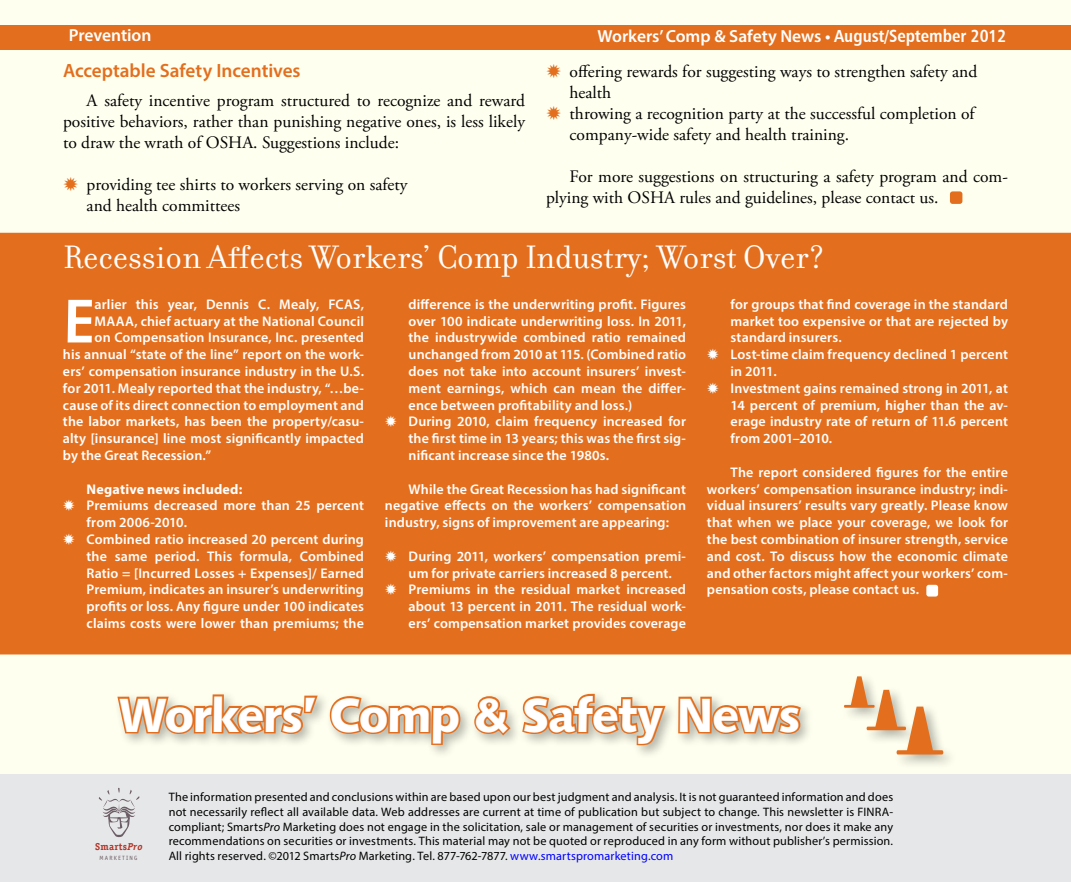
<style>
.page{position:relative;width:1071px;height:882px;background:#fff}
.page>*{position:absolute;margin:0;border:0;box-sizing:border-box;transform-origin:0 0}
.t1{font:61.77px "Humanist 531 BT Bold A";color:#fff}
.t2{font:48.12px "Humanist 531 BT Black A";letter-spacing:-.025em;color:#fff}
.t3{font:35px "Filosofia";color:#fff}
.t4{font:600 19.25px "Myriad Pro";color:#e36f1e}
.t5{font:17.5px/21px "Adobe Garamond Pro";color:#000}
.t6{font:600 17.5px "Myriad Pro";color:#fff}
.t7{font:600 14px/16.8px "Myriad Pro";letter-spacing:.01em;color:#fff}
.t8{font:700 14px "Myriad Pro";letter-spacing:.015em;color:#fff}
.t9{font:12.25px/14.7px "Myriad Pro";letter-spacing:.01em;color:#000;text-align:justify}
.t10{font:700 9.97px "Officina Serif";letter-spacing:.03em;color:#b13427}
.t11{font:6.12px "Officina Sans";letter-spacing:.2em;color:#6c5c65}
.s1{font-family:"Humanist 777 BT Bold Condensed B";font-weight:400}
.s2{font-style:italic}
.s3{color:#00f}
</style>
<div class="page">
<div style="left:1px;top:1px;width:1070px;height:881px;background:#fffff0"></div>
<div style="left:0;top:25px;width:1071px;height:24px;background:#e36f1e"></div>
<div style="left:0;top:775px;width:1071px;height:107px;background:#e6e7e8"></div>
<svg style="left:99px;top:788px;width:40px;height:49px"></svg>
<div style="left:0;top:231px;width:1071px;height:425px;background:#e36f1e"></div>
<div style="left:926px;top:585px;width:12px;height:12px;background:#fff;border-radius:3px"></div>
<div style="left:840px;top:672px;width:117px;height:97px;background:#000;opacity:.3"></div>
<hr style="left:844px;top:705px;width:31px;height:3px;background:#e36f1e">
<svg style="left:851px;top:676px;width:92px;height:79px"></svg>
<div style="left:114px;top:690px;width:700px;height:69px;background:#000;opacity:.3"></div>
<svg style="left:115px;top:690px;width:205px;height:63px"></svg>
<svg style="left:328px;top:694px;width:134px;height:53px"></svg>
<svg style="left:473px;top:694px;width:40px;height:44px"></svg>
<svg style="left:520px;top:692px;width:148px;height:55px"></svg>
<svg style="left:676px;top:690px;width:127px;height:85px"></svg>
<div style="left:950px;top:191px;width:12px;height:13px;background:#e36f1e;border-radius:3px"></div>
<svg style="left:63px;top:500px;width:12px;height:11px"></svg>
<svg style="left:63px;top:534px;width:12px;height:11px"></svg>
<svg style="left:385px;top:416px;width:12px;height:11px"></svg>
<svg style="left:385px;top:550px;width:12px;height:12px"></svg>
<svg style="left:385px;top:584px;width:12px;height:11px"></svg>
<svg style="left:707px;top:349px;width:12px;height:11px"></svg>
<svg style="left:707px;top:382px;width:12px;height:12px"></svg>
<p class="t6" style="left:69px;top:24px;width:84px">Prevention</p>
<p class="t6" style="left:598px;top:25px;width:410px">Workers’ Comp &amp; Safety News • <span class="s1">August/September 2012</span></p>
<h3 class="t4" style="left:63px;top:59px;width:239px">Acceptable Safety Incentives</h3>
<p class="t5" style="left:63px;top:91px;width:464px;text-align:justify;text-indent:24px">A safety incentive program structured to recognize and reward positive behaviors, rather than punishing negative ones, is less likely to draw the wrath of OSHA. Suggestions include:</p>
<p class="t5" style="left:87px;top:175px;width:322px">providing tee shirts to workers serving on safety and health committees</p>
<p class="t5" style="left:570px;top:62px;width:409px">offering rewards for suggesting ways to strengthen safety and health<br>throwing a recognition party at the successful completion of company-wide safety and health training.</p>
<p class="t5" style="left:546px;top:167px;width:464px;text-indent:24px">For more suggestions on structuring a safety program and com&shy;plying with OSHA rules and guidelines, please contact us.</p>
<h3 class="t3" style="left:63px;top:238px;width:764px">Recession Affects Workers’ Comp Industry; Worst Over?</h3>
<h1 class="t1" style="left:63px;top:283px;width:33px">E</h1>
<p class="t7" style="left:95px;top:295px;width:271px">arlier this year, Dennis C. Mealy, FCAS,</p>
<p class="t7" style="left:95px;top:312px;width:271px">MAAA, chief actuary at the National Council</p>
<p class="t7" style="left:95px;top:329px;width:271px">on Compensation Insurance, Inc. presented</p>
<p class="t7" style="left:63px;top:346px;width:302px">his annual “state of the line” report on the work-</p>
<p class="t7" style="left:63px;top:363px;width:303px">ers’ compensation insurance industry in the U.S.</p>
<p class="t7" style="left:63px;top:379px;width:302px">for 2011. Mealy reported that the industry, “…be-</p>
<p class="t7" style="left:63px;top:396px;width:302px">cause of its direct connection to employment and</p>
<p class="t7" style="left:63px;top:413px;width:302px">the labor markets, has been the property/casu-</p>
<p class="t7" style="left:63px;top:430px;width:302px">alty [insurance] line most significantly impacted</p>
<p class="t7" style="left:63px;top:447px;width:150px">by the Great Recession.”</p>
<p class="t8" style="left:87px;top:480px;width:157px">Negative news included:</p>
<p class="t7" style="left:87px;top:497px;width:279px">Premiums decreased more than 25 percent from 2006-2010.<br>Combined ratio increased 20 percent during the same period. This formula, Combined Ratio = [Incurred Losses + Expenses]/ Earned Premium, indicates an insurer’s underwriting profits or loss. Any figure under 100 indicates claims costs were lower than premiums; the</p>
<p class="t7" style="left:409px;top:295px;width:279px">difference is the underwriting profit. Figures over 100 indicate underwriting loss. In 2011, the industrywide combined ratio remained unchanged from 2010 at 115. (Combined ratio does not take into account insurers’ invest&shy;ment earnings, which can mean the differ&shy;ence between profitability and loss.)<br>During 2010, claim frequency increased for the first time in 13 years; this was the first sig&shy;nificant increase since the 1980s.</p>
<p class="t7" style="left:385px;top:480px;width:303px;text-align:justify;text-indent:24px">While the Great Recession has had significant negative effects on the workers’ compensation industry, signs of improvement are appearing:</p>
<p class="t7" style="left:409px;top:547px;width:279px">During 2011, workers’ compensation premi&shy;um for private carriers increased 8 percent.<br>Premiums in the residual market increased about 13 percent in 2011. The residual work&shy;ers’ compensation market provides coverage</p>
<p class="t7" style="left:731px;top:295px;width:279px">for groups that find coverage in the standard market too expensive or that are rejected by standard insurers.<br>Lost-time claim frequency declined 1 percent in 2011.<br>Investment gains remained strong in 2011, at 14 percent of premium, higher than the av&shy;erage industry rate of return of 11.6 percent from 2001–2010.</p>
<p class="t7" style="left:707px;top:463px;width:303px;text-align:justify;text-indent:24px">The report considered figures for the entire workers’ compensation insurance industry; indi&shy;vidual insurers’ results vary greatly. Please know that when we place your coverage, we look for the best combination of insurer strength, service and cost. To discuss how the economic climate and other factors might affect your workers’ com&shy;pensation costs, please contact us.</p>
<h2 class="t2" style="left:119px;top:684px;width:683px">Workers’ Comp &amp; Safety News</h2>
<p class="t10" style="left:95px;top:841px;width:49px">Smarts<span class="s2">Pro</span></p>
<p class="t11" style="left:99px;top:854px;width:40px">MARKETING</p>
<p class="t9" style="left:169px;top:789px;width:726px">The information presented and conclusions within are based upon our best judgment and analysis. It is not guaranteed information and does not necessarily reflect all available data. Web addresses are current at time of publication but subject to change. This newsletter is FINRA&shy;compliant; Smarts<span class="s2">Pro</span> Marketing does not engage in the solicitation, sale or management of securities or investments, nor does it make any recommendations on securities or investments. This material may not be quoted or reproduced in any form without publisher’s permission.<br>All rights reserved. ©2012 Smarts<span class="s2">Pro</span> Marketing. Tel. 877-762-7877. <span class="s3">www.smartspromarketing.com</span></p>
</div>
